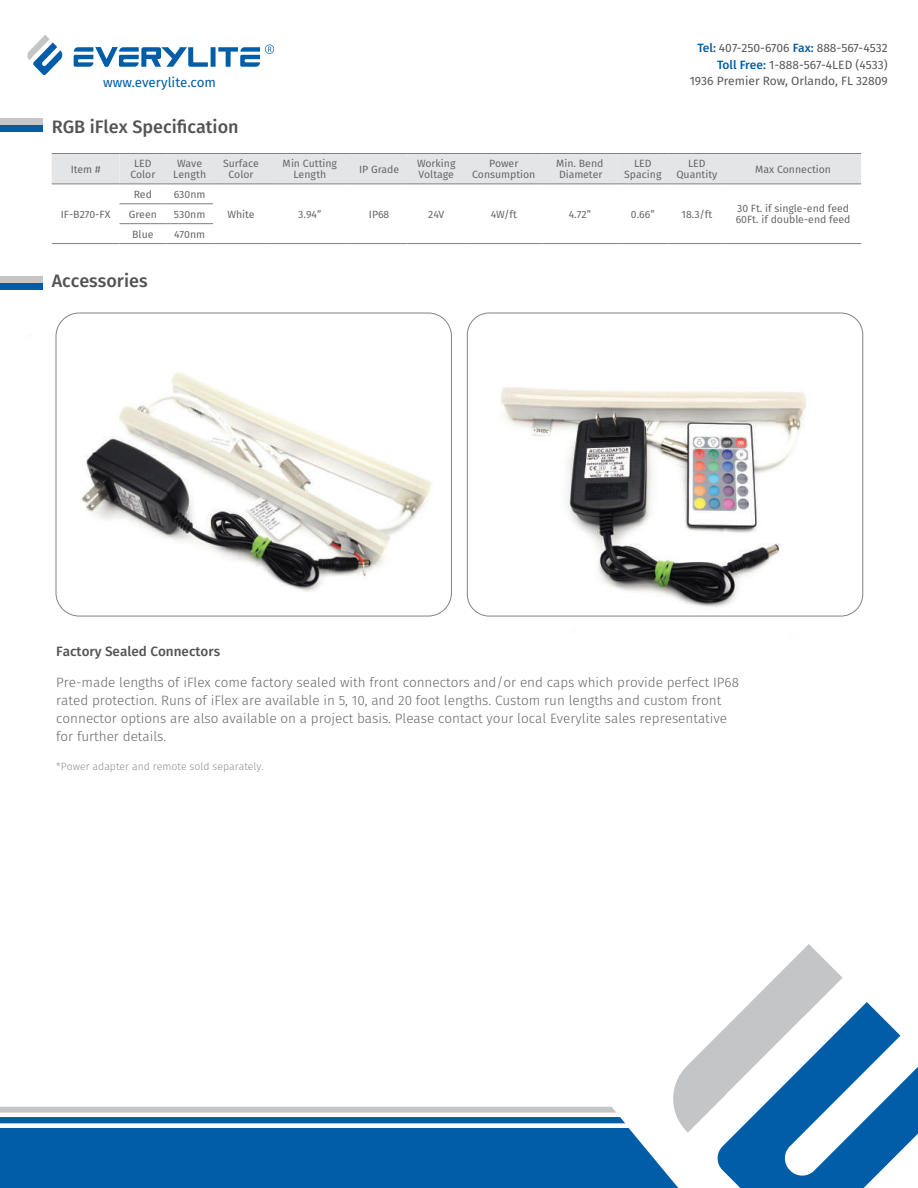
<style>
.page{position:relative;width:918px;height:1188px;background:#fff}
.page>*{position:absolute;margin:0;border:0;box-sizing:border-box;transform-origin:0 0}
.t1{font:500 18px "Fira Sans";color:#535355}
.t2{font:300 13.5px/18px "Fira Sans";color:#67676a}
.t3{font:500 13.5px "Fira Sans";color:#535355}
.t4{font:13.35px "Fira Sans";color:#015da7}
.t5{font:12px/16.5px "Fira Sans";color:#57585a;text-align:right}
.t6{font:10.5px/10.5px "Fira Sans";color:#67676a;text-align:center}
.t7{font:300 10.5px "Fira Sans";color:#8b8d90}
.s1{font-weight:500;color:#015da7}
</style>
<div class="page">
<img style="left:414px;top:312px;width:450px;height:305px">
<svg style="left:0;top:944px;width:918px;height:243px"></svg>
<svg style="left:74px;top:44px;width:200px;height:23px"></svg>
<svg style="left:27px;top:35px;width:36px;height:40px"></svg>
<img style="left:55px;top:312px;width:413px;height:304px">
<div style="left:52px;top:154px;width:809px;height:29px;background:#e4e5e7"></div>
<hr style="left:119px;top:203px;width:47px;height:1px;background:#808285">
<hr style="left:166px;top:203px;width:47px;height:1px;background:#808285">
<hr style="left:119px;top:223px;width:47px;height:1px;background:#808285">
<hr style="left:166px;top:223px;width:47px;height:1px;background:#808285">
<hr style="left:52px;top:243px;width:67px;height:1px;background:#808285">
<hr style="left:119px;top:243px;width:47px;height:1px;background:#808285">
<hr style="left:166px;top:243px;width:47px;height:1px;background:#808285">
<hr style="left:213px;top:243px;width:56px;height:1px;background:#808285">
<hr style="left:269px;top:243px;width:82px;height:1px;background:#808285">
<hr style="left:351px;top:243px;width:56px;height:1px;background:#808285">
<hr style="left:407px;top:243px;width:58px;height:1px;background:#808285">
<hr style="left:465px;top:243px;width:77px;height:1px;background:#808285">
<hr style="left:542px;top:243px;width:75px;height:1px;background:#808285">
<hr style="left:617px;top:243px;width:51px;height:1px;background:#808285">
<hr style="left:668px;top:243px;width:57px;height:1px;background:#808285">
<hr style="left:725px;top:243px;width:136px;height:1px;background:#808285">
<hr style="left:617px;top:153px;width:51px;height:1px;background:#808285">
<hr style="left:668px;top:153px;width:57px;height:1px;background:#808285">
<hr style="left:725px;top:153px;width:136px;height:1px;background:#808285">
<hr style="left:617px;top:183px;width:51px;height:1px;background:#808285">
<hr style="left:668px;top:183px;width:57px;height:1px;background:#808285">
<hr style="left:725px;top:183px;width:136px;height:1px;background:#808285">
<hr style="left:52px;top:153px;width:67px;height:1px;background:#808285">
<hr style="left:213px;top:153px;width:56px;height:1px;background:#808285">
<hr style="left:119px;top:153px;width:47px;height:1px;background:#808285">
<hr style="left:166px;top:153px;width:47px;height:1px;background:#808285">
<hr style="left:269px;top:153px;width:82px;height:1px;background:#808285">
<hr style="left:351px;top:153px;width:56px;height:1px;background:#808285">
<hr style="left:407px;top:153px;width:58px;height:1px;background:#808285">
<hr style="left:465px;top:153px;width:77px;height:1px;background:#808285">
<hr style="left:542px;top:153px;width:75px;height:1px;background:#808285">
<hr style="left:52px;top:183px;width:67px;height:1px;background:#808285">
<hr style="left:213px;top:183px;width:56px;height:1px;background:#808285">
<hr style="left:119px;top:183px;width:47px;height:1px;background:#808285">
<hr style="left:166px;top:183px;width:47px;height:1px;background:#808285">
<hr style="left:269px;top:183px;width:82px;height:1px;background:#808285">
<hr style="left:351px;top:183px;width:56px;height:1px;background:#808285">
<hr style="left:407px;top:183px;width:58px;height:1px;background:#808285">
<hr style="left:465px;top:183px;width:77px;height:1px;background:#808285">
<hr style="left:542px;top:183px;width:75px;height:1px;background:#808285">
<div style="left:0;top:125px;width:43px;height:7px;background:#015da7"></div>
<div style="left:0;top:119px;width:43px;height:6px;background:#c3c5c6"></div>
<div style="left:0;top:283px;width:43px;height:6px;background:#015da7"></div>
<div style="left:0;top:276px;width:43px;height:7px;background:#c3c5c6"></div>
<div style="left:56px;top:313px;width:396px;height:303px;border:1px solid #808285;border-radius:23px"></div>
<div style="left:467px;top:313px;width:396px;height:303px;border:1px solid #808285;border-radius:22px"></div>
<p class="t5" style="left:697px;top:40px;width:192px"><span class="s1">Tel:</span> 407-250-6706 <span class="s1">Fax:</span> 888-567-4532<br><span class="s1">Toll Free:</span> 1-888-567-4LED (4533)</p>
<p class="t4" style="left:103px;top:73px;width:114px">www.everylite.com</p>
<p class="t5" style="left:690px;top:73px;width:199px">1936 Premier Row, Orlando, FL 32809</p>
<h1 class="t1" style="left:52px;top:114px;width:188px">RGB iFlex Specification</h1>
<p class="t6" style="left:71px;top:164px;width:31px">Item #</p>
<p class="t6" style="left:130px;top:158px;width:27px">LED<br>Color</p>
<p class="t6" style="left:173px;top:158px;width:34px">Wave<br>Length</p>
<p class="t6" style="left:223px;top:158px;width:37px">Surface<br>Color</p>
<p class="t6" style="left:283px;top:158px;width:56px">Min Cutting<br>Length</p>
<p class="t6" style="left:359px;top:164px;width:42px">IP Grade</p>
<p class="t6" style="left:417px;top:158px;width:40px;text-align:left">Working<br>Voltage</p>
<p class="t6" style="left:472px;top:158px;width:65px">Power<br>Consumption</p>
<p class="t6" style="left:556px;top:158px;width:49px;text-align:left">Min. Bend<br>Diameter</p>
<p class="t6" style="left:624px;top:158px;width:39px">LED<br>Spacing</p>
<p class="t6" style="left:676px;top:158px;width:42px">LED<br>Quantity</p>
<p class="t6" style="left:755px;top:164px;width:77px">Max Connection</p>
<p class="t6" style="left:61px;top:209px;width:51px">IF-B270-FX</p>
<p class="t6" style="left:134px;top:189px;width:20px">Red</p>
<p class="t6" style="left:174px;top:189px;width:33px">630nm</p>
<p class="t6" style="left:227px;top:209px;width:29px">White</p>
<p class="t6" style="left:298px;top:209px;width:25px">3.94”</p>
<p class="t6" style="left:369px;top:209px;width:22px">IP68</p>
<p class="t6" style="left:428px;top:209px;width:18px">24V</p>
<p class="t6" style="left:491px;top:209px;width:28px">4W/ft</p>
<p class="t6" style="left:569px;top:209px;width:24px">4.72”</p>
<p class="t6" style="left:631px;top:209px;width:25px">0.66”</p>
<p class="t6" style="left:682px;top:209px;width:32px">18.3/ft</p>
<p class="t6" style="left:736px;top:203px;width:116px;text-align:left">30 Ft. if single-end feed<br>60Ft. if double-end feed</p>
<p class="t6" style="left:129px;top:209px;width:30px">Green</p>
<p class="t6" style="left:174px;top:209px;width:33px">530nm</p>
<p class="t6" style="left:132px;top:229px;width:23px">Blue</p>
<p class="t6" style="left:174px;top:229px;width:32px">470nm</p>
<h1 class="t1" style="left:52px;top:268px;width:97px">Accessories</h1>
<p class="t3" style="left:56px;top:641px;width:166px">Factory Sealed Connectors</p>
<p class="t2" style="left:56px;top:673px;width:684px">Pre-made lengths of iFlex come factory sealed with front connectors and/or end caps which provide perfect IP68 rated protection. Runs of iFlex are available in 5, 10, and 20 foot lengths. Custom run lengths and custom front connector options are also available on a project basis. Please contact your local Everylite sales representative for further details.</p>
<p class="t7" style="left:56px;top:758px;width:209px">*Power adapter and remote sold separately.</p>
</div>
